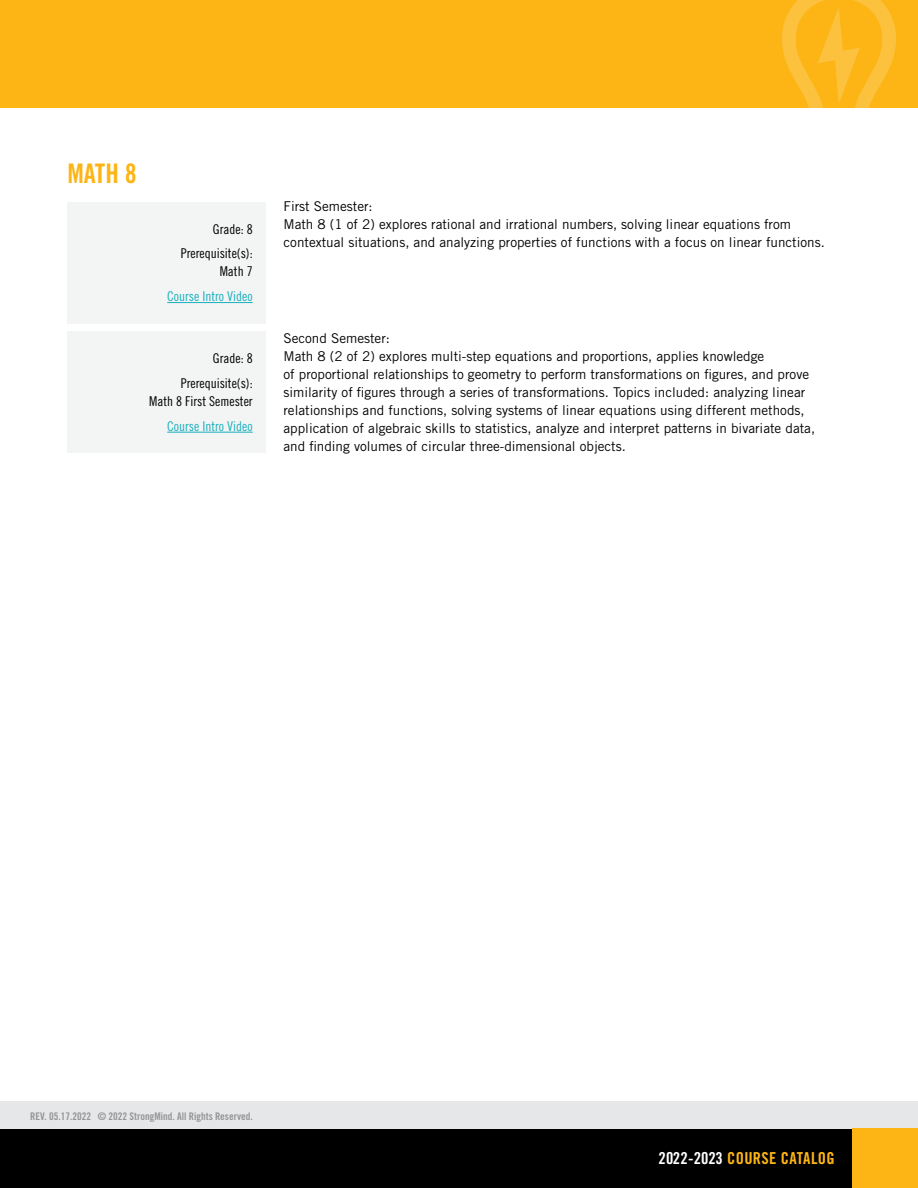
<style>
.page{position:relative;width:918px;height:1188px;background:#fff}
.page>*{position:absolute;margin:0;border:0;box-sizing:border-box;transform-origin:0 0}
.t1{font:27px "Trade Gothic LT Std Bd Cn 20";color:#fcb515}
.t2{font:16.5px "Trade Gothic LT Std Bd Cn 20";letter-spacing:.02em;color:#fcb515}
.t3{font:13.5px/18px "Trade Gothic LT Std";color:#000}
.t4{font:13.5px/24.8px "Trade Gothic LT Std Cn 18";color:#000;text-align:right}
.t5{font:13.5px "Trade Gothic LT Std Cn 18";color:#1ab0bd}
.t6{font:10.5px "Trade Gothic LT Std Bd Cn 20";color:#939598}
.s1{color:#fff}
</style>
<div class="page">
<div style="left:0;top:1102px;width:918px;height:27px;background:#e6e7e8"></div>
<div style="left:0;top:1129px;width:918px;height:59px;background:#000"></div>
<div style="left:852px;top:1129px;width:66px;height:59px;background:#fcb515"></div>
<div style="left:0;top:0;width:918px;height:108px;background:#fcb515"></div>
<svg style="left:782px;top:0;width:114px;height:108px"></svg>
<div style="left:68px;top:202px;width:198px;height:121px;background:#f3f4f4"></div>
<hr style="left:167px;top:302px;width:86px;height:1px;background:#1ab0bd">
<div style="left:68px;top:331px;width:198px;height:122px;background:#f3f4f4"></div>
<hr style="left:167px;top:432px;width:86px;height:1px;background:#1ab0bd">
<h1 class="t1" style="left:68px;top:157px;width:71px">MATH 8</h1>
<p class="t4" style="left:181px;top:216px;width:73px">Grade: 8<br>Prerequisite(s):</p>
<p class="t4" style="left:220px;top:259px;width:34px">Math 7</p>
<p class="t5" style="left:167px;top:288px;width:87px">Course Intro Video</p>
<p class="t4" style="left:181px;top:346px;width:73px">Grade: 8<br>Prerequisite(s):</p>
<p class="t4" style="left:149px;top:389px;width:105px">Math 8 First Semester</p>
<p class="t5" style="left:167px;top:418px;width:87px">Course Intro Video</p>
<p class="t3" style="left:284px;top:198px;width:543px">First Semester:<br>Math 8 (1 of 2) explores rational and irrational numbers, solving linear equations from contextual situations, and analyzing properties of functions with a focus on linear functions.</p>
<p class="t3" style="left:284px;top:330px;width:533px">Second Semester:<br>Math 8 (2 of 2) explores multi-step equations and proportions, applies knowledge<br>of proportional relationships to geometry to perform transformations on figures, and prove similarity of figures through a series of transformations. Topics included: analyzing linear relationships and functions, solving systems of linear equations using different methods, application of algebraic skills to statistics, analyze and interpret patterns in bivariate data, and finding volumes of circular three-dimensional objects.</p>
<p class="t6" style="left:30px;top:1110px;width:224px">REV. 05.17.2022 © 2022 StrongMind. All Rights Reserved.</p>
<p class="t2" style="left:658px;top:1148px;width:178px"><span class="s1">2022-2023</span> COURSE CATALOG</p>
</div>
